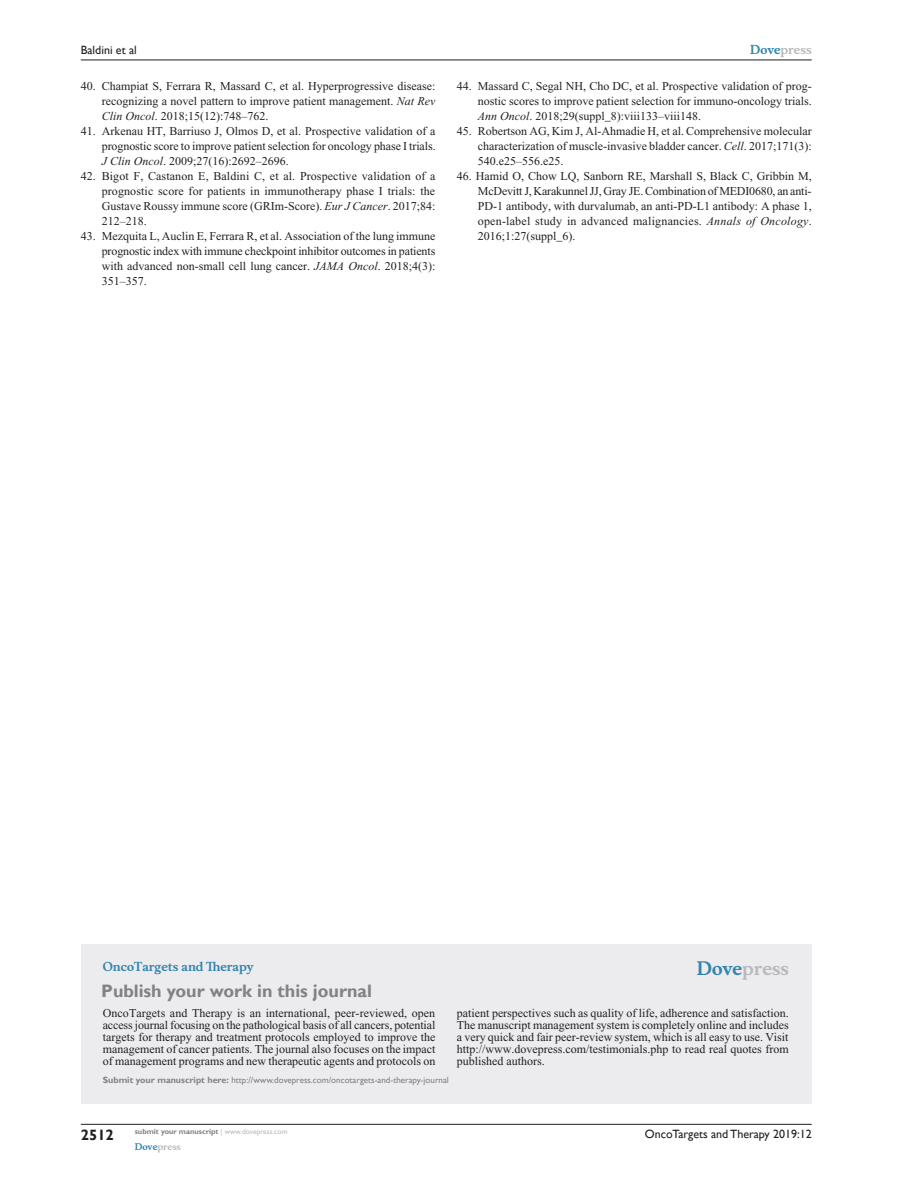
<style>
.page{position:relative;width:918px;height:1188px;background:#fff}
.page>*{position:absolute;margin:0;border:0;box-sizing:border-box;transform-origin:0 0}
.t1{font:700 18px "Gill Sans";color:#808285}
.t2{font:700 18px "Musee";color:#b8b9bc}
.t3{font:700 15px "Gill Sans";color:#231f20}
.RefNL2{font:12px/15px "Times New Roman";color:#231f20;text-align:justify}
.t4{font:12px "Gill Sans";color:#231f20}
.t5{font:700 12px "Musee";color:#3485ae}
.t6{font:700 12px "Musee";color:#b8b9bc}
.t7{font:9px "Gill Sans";color:#808285}
.t8{font:700 9px "Musee";color:#b8b9bc}
.t9{font:700 7.5px "Gill Sans";color:#808285}
.s1{font-style:italic}
.s2{color:#3485ae}
.s3{font-weight:700}
.s4{font-weight:400;color:#b8b9bc}
</style>
<div class="page">
<div style="left:81px;top:944px;width:731px;height:159px;background:#ececee"></div>
<hr style="left:81px;top:1124px;width:731px;height:1px;background:#231f20">
<hr style="left:81px;top:60px;width:731px;height:1px;background:#231f20">
<p class="t4" style="left:81px;top:43px;width:58px">Baldini et al</p>
<p class="RefNL2" style="left:102px;top:79px;width:335px;text-indent:-21px">40. Champiat S, Ferrara R, Massard C, et al. Hyperprogressive disease: recognizing a novel pattern to improve patient management. <span class="s1">Nat Rev Clin Oncol</span>. 2018;15(12):748–762.</p>
<p class="RefNL2" style="left:102px;top:124px;width:335px;text-indent:-21px">41. Arkenau HT, Barriuso J, Olmos D, et al. Prospective validation of a prognostic score to improve patient selection for oncology phase I trials.<br><span class="s1">J Clin Oncol</span>. 2009;27(16):2692–2696.</p>
<p class="RefNL2" style="left:102px;top:169px;width:335px;text-indent:-21px">42. Bigot F, Castanon E, Baldini C, et al. Prospective validation of a prognostic score for patients in immunotherapy phase I trials: the Gustave Roussy immune score (GRIm-Score). <span class="s1">Eur J Cancer</span>. 2017;84:<br>212–218.</p>
<p class="RefNL2" style="left:102px;top:229px;width:335px;text-indent:-21px">43. Mezquita L, Auclin E, Ferrara R, et al. Association of the lung immune prognostic index with immune checkpoint inhibitor outcomes in patients with advanced non-small cell lung cancer. <span class="s1">JAMA Oncol</span>. 2018;4(3):<br>351–357.</p>
<p class="t6" style="left:750px;top:43px;width:63px"><span class="s2">Dove</span>press</p>
<p class="RefNL2" style="left:478px;top:79px;width:335px;text-indent:-21px">44. Massard C, Segal NH, Cho DC, et al. Prospective validation of prog&shy;nostic scores to improve patient selection for immuno-oncology trials.<br><span class="s1">Ann Oncol</span>. 2018;29(suppl_8):viii133–viii148.</p>
<p class="RefNL2" style="left:478px;top:124px;width:335px;text-indent:-21px">45. Robertson AG, Kim J, Al-Ahmadie H, et al. Comprehensive molecular characterization of muscle-invasive bladder cancer. <span class="s1">Cell</span>. 2017;171(3):<br>540.e25–556.e25.</p>
<p class="RefNL2" style="left:478px;top:169px;width:335px;text-indent:-21px">46. Hamid O, Chow LQ, Sanborn RE, Marshall S, Black C, Gribbin M, McDevitt J, Karakunnel JJ, Gray JE. Combination of MEDI0680, an anti-PD-1 antibody, with durvalumab, an anti-PD-L1 antibody: A phase 1, open-label study in advanced malignancies. <span class="s1">Annals of Oncology</span>.<br>2016;1:27(suppl_6).</p>
<p class="t5" style="left:103px;top:959px;width:152px">OncoTargets and Therapy</p>
<h1 class="t1" style="left:101px;top:980px;width:272px">Publish your work in this journal</h1>
<h1 class="t2" style="left:697px;top:958px;width:94px"><span class="s2">Dove</span>press</h1>
<p class="RefNL2" style="left:103px;top:1007px;width:334px;line-height:12px">OncoTargets and Therapy is an international, peer-reviewed, open access journal focusing on the pathological basis of all cancers, potential targets for therapy and treatment protocols employed to improve the management of cancer patients. The journal also focuses on the impact of management programs and new therapeutic agents and protocols on</p>
<p class="RefNL2" style="left:457px;top:1007px;width:333px;line-height:12px">patient perspectives such as quality of life, adherence and satisfaction.<br>The manuscript management system is completely online and includes a very quick and fair peer-review system, which is all easy to use. Visit http://www.dovepress.com/testimonials.php to read real quotes from published authors.</p>
<p class="t7" style="left:103px;top:1075px;width:348px"><span class="s3">Submit your manuscript here:</span> http://www.dovepress.com/oncotargets-and-therapy-journal</p>
<p class="t3" style="left:81px;top:1126px;width:35px">2512</p>
<p class="t9" style="left:135px;top:1127px;width:154px">submit your manuscript <span class="s4">| www.dovepress.com</span></p>
<p class="t8" style="left:135px;top:1141px;width:48px"><span class="s2">Dove</span>press</p>
<p class="t4" style="left:645px;top:1127px;width:168px">OncoTargets and Therapy 2019:12</p>
</div>
